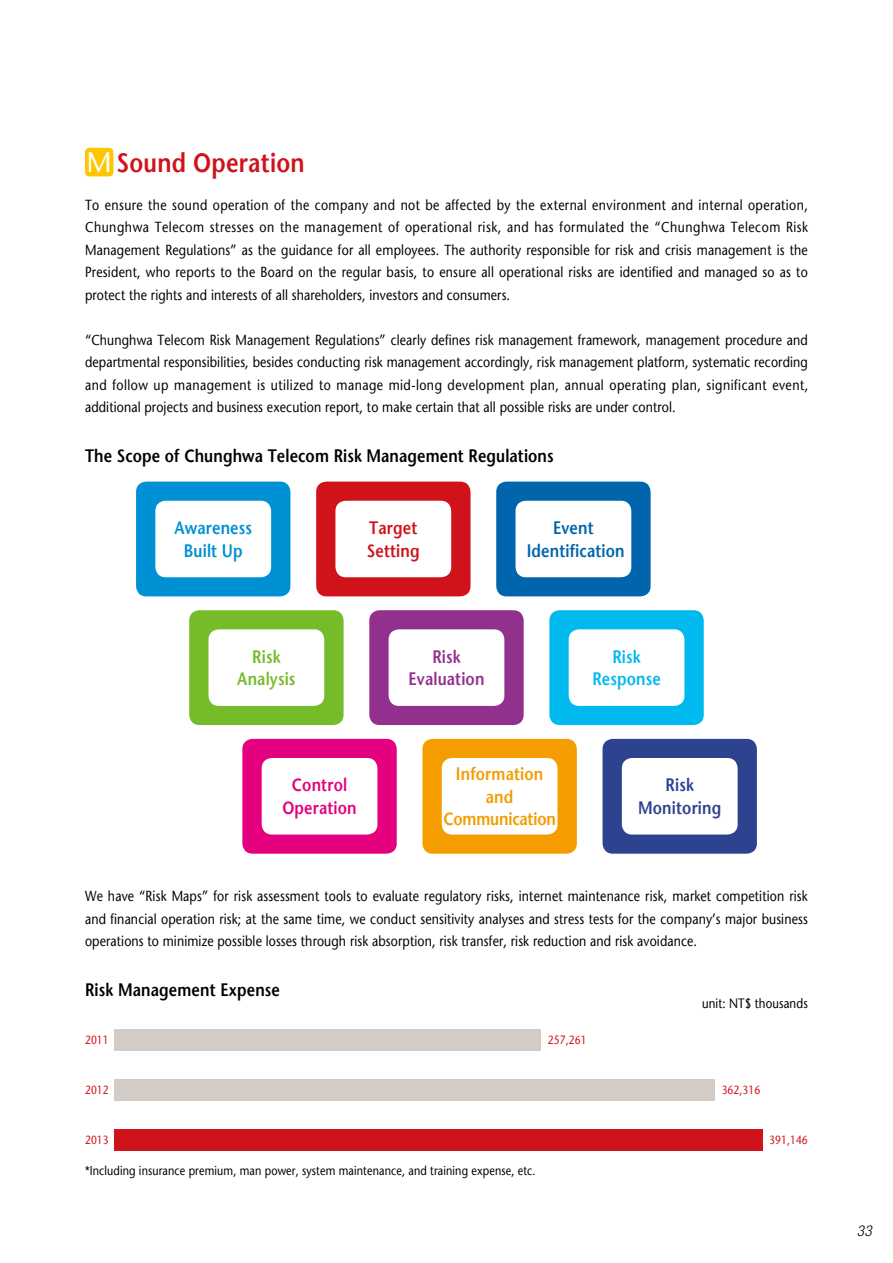
<style>
.page{position:relative;width:893px;height:1263px;background:#fff}
.page>*{position:absolute;margin:0;border:0;box-sizing:border-box;transform-origin:0 0}
.t1{font:600 27px "Stone Sans";letter-spacing:.01em;color:#d0121b;scale:.85 1}
.t2{font:600 18px "Stone Sans";letter-spacing:.01em;color:#000;scale:.85 1}
.t3{font:600 18px/22.5px "Stone Sans";color:#f49c00;text-align:center;scale:.85 1}
.t4{font:600 18px/22.5px "Stone Sans";letter-spacing:.01em;color:#0065ac;text-align:center;scale:.85 1}
.t5{font:600 18px/22.5px "Stone Sans";letter-spacing:.01em;color:#0090d4;text-align:center;scale:.85 1}
.t6{font:600 18px/22.5px "Stone Sans";letter-spacing:.01em;color:#e4007f;text-align:center;scale:.85 1}
.t7{font:600 18px/22.5px "Stone Sans";letter-spacing:.01em;color:#92318d;text-align:center;scale:.85 1}
.t8{font:600 18px/22.5px "Stone Sans";letter-spacing:.01em;color:#2e4390;text-align:center;scale:.85 1}
.t9{font:600 18px/22.5px "Stone Sans";letter-spacing:.01em;color:#d0121b;scale:.85 1}
.t10{font:600 18px/22.5px "Stone Sans";letter-spacing:.01em;color:#00b9ef;text-align:center;scale:.85 1}
.t11{font:600 18px/22.5px "Stone Sans";letter-spacing:.01em;color:#75bb2a;text-align:center;scale:.85 1}
.t12{font:italic 300 condensed 15px "Helvetica Neue";color:#000}
.t13{font:14.55px/22.5px "Stone Sans";letter-spacing:.01em;color:#000;text-align:justify;scale:.85 1}
.t14{font:13.5px "Stone Sans";letter-spacing:.01em;color:#000;scale:.85 1}
.t15{font:12.75px "Stone Sans";letter-spacing:.01em;color:#000;scale:.85 1}
.t16{font:12px "Stone Sans";letter-spacing:.01em;color:#d0121b;scale:.85 1}
.s1{font-weight:400;font-size:28.05px;color:#fff}
</style>
<div class="page">
<div style="left:496px;top:482px;width:155px;height:114px;background:#0065ac;border-radius:10px"></div>
<div style="left:515px;top:501px;width:116px;height:76px;background:#fff;border-radius:10px"></div>
<div style="left:136px;top:482px;width:154px;height:114px;background:#0090d4;border-radius:10px"></div>
<div style="left:155px;top:501px;width:116px;height:76px;background:#fff;border-radius:10px"></div>
<div style="left:316px;top:482px;width:154px;height:114px;background:#d0121b;border-radius:10px"></div>
<div style="left:335px;top:501px;width:116px;height:76px;background:#fff;border-radius:10px"></div>
<div style="left:549px;top:610px;width:155px;height:115px;background:#00b9ef;border-radius:10px"></div>
<div style="left:569px;top:629px;width:115px;height:77px;background:#fff;border-radius:10px"></div>
<div style="left:189px;top:610px;width:155px;height:115px;background:#75bb2a;border-radius:10px"></div>
<div style="left:209px;top:629px;width:115px;height:77px;background:#fff;border-radius:10px"></div>
<div style="left:369px;top:610px;width:155px;height:115px;background:#92318d;border-radius:10px"></div>
<div style="left:389px;top:629px;width:115px;height:77px;background:#fff;border-radius:10px"></div>
<div style="left:603px;top:739px;width:154px;height:115px;background:#2e4390;border-radius:10px"></div>
<div style="left:622px;top:758px;width:116px;height:76px;background:#fff;border-radius:10px"></div>
<div style="left:242px;top:739px;width:155px;height:115px;background:#e4007f;border-radius:10px"></div>
<div style="left:262px;top:758px;width:115px;height:76px;background:#fff;border-radius:10px"></div>
<div style="left:422px;top:739px;width:155px;height:115px;background:#f49c00;border-radius:10px"></div>
<div style="left:442px;top:758px;width:115px;height:76px;background:#fff;border-radius:10px"></div>
<div style="left:85px;top:148px;width:28px;height:28px;background:#fcc700;border-radius:5px"></div>
<div style="left:114px;top:1030px;width:427px;height:21px;background:#d3cbc5"></div>
<div style="left:114px;top:1080px;width:601px;height:21px;background:#d3cbc5"></div>
<div style="left:114px;top:1130px;width:649px;height:21px;background:#d0121b"></div>
<h1 class="t1" style="left:87px;top:146px;width:258px"><span class="s1">M</span> Sound Operation</h1>
<p class="t13" style="left:85px;top:193px;width:852px">To ensure the sound operation of the company and not be affected by the external environment and internal operation, Chunghwa Telecom stresses on the management of operational risk, and has formulated the “Chunghwa Telecom Risk Management Regulations” as the guidance for all employees. The authority responsible for risk and crisis management is the President, who reports to the Board on the regular basis, to ensure all operational risks are identified and managed so as to protect the rights and interests of all shareholders, investors and consumers.</p>
<p class="t13" style="left:85px;top:328px;width:852px">“Chunghwa Telecom Risk Management Regulations” clearly defines risk management framework, management procedure and departmental responsibilities, besides conducting risk management accordingly, risk management platform, systematic recording and follow up management is utilized to manage mid-long development plan, annual operating plan, significant event, additional projects and business execution report, to make certain that all possible risks are under control.</p>
<p class="t2" style="left:85px;top:444px;width:553px">The Scope of Chunghwa Telecom Risk Management Regulations</p>
<p class="t5" style="left:174px;top:516px;width:93px">Awareness<br>Built Up</p>
<p class="t9" style="left:367px;top:516px;width:64px">Target<br>Setting</p>
<p class="t11" style="left:237px;top:645px;width:70px">Risk<br>Analysis</p>
<p class="t7" style="left:408px;top:645px;width:91px">Risk<br>Evaluation</p>
<p class="t4" style="left:527px;top:516px;width:117px">Event<br>Identification</p>
<p class="t10" style="left:592px;top:645px;width:82px">Risk<br>Response</p>
<p class="t6" style="left:282px;top:774px;width:89px">Control<br>Operation</p>
<p class="t3" style="left:443px;top:762px;width:134px">Information and<br>Communication</p>
<p class="t8" style="left:638px;top:774px;width:100px">Risk<br>Monitoring</p>
<p class="t13" style="left:85px;top:885px;width:852px">We have “Risk Maps” for risk assessment tools to evaluate regulatory risks, internet maintenance risk, market competition risk and financial operation risk; at the same time, we conduct sensitivity analyses and stress tests for the company’s major business operations to minimize possible losses through risk absorption, risk transfer, risk reduction and risk avoidance.</p>
<p class="t2" style="left:85px;top:978px;width:231px">Risk Management Expense</p>
<p class="t14" style="left:702px;top:995px;width:126px">unit: NT$ thousands</p>
<p class="t16" style="left:85px;top:1033px;width:29px">2011</p>
<p class="t16" style="left:548px;top:1033px;width:47px">257,261</p>
<p class="t16" style="left:85px;top:1083px;width:29px">2012</p>
<p class="t16" style="left:722px;top:1083px;width:47px">362,316</p>
<p class="t16" style="left:85px;top:1133px;width:29px">2013</p>
<p class="t16" style="left:769px;top:1133px;width:47px">391,146</p>
<p class="t15" style="left:85px;top:1162px;width:532px">*Including insurance premium, man power, system maintenance, and training expense, etc.</p>
<p class="t12" style="left:857px;top:1222px;width:16px">33</p>
</div>
